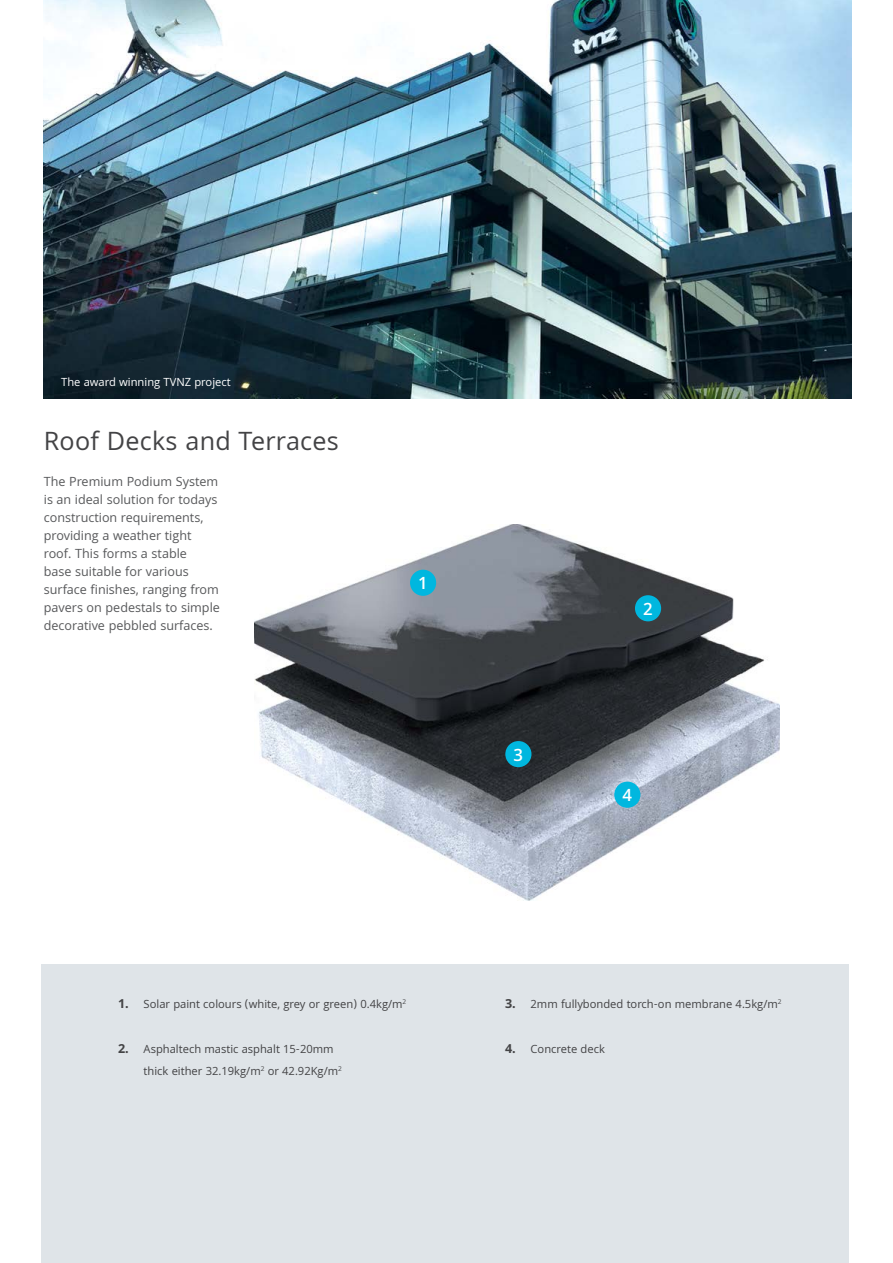
<style>
.page{position:relative;width:893px;height:1263px;background:#fff}
.page>*{position:absolute;margin:0;border:0;box-sizing:border-box;transform-origin:0 0}
.t1{font:27px "Khula";letter-spacing:.01em;color:#434345}
.t2{font:600 18px "Khula";color:#fff}
.t3{font:13.5px/18px "Khula";color:#58595b}
.t4{font:12px/22.5px "Khula";color:#434345}
.t5{font:12px "Khula";color:#fff}
.s1{font-weight:700;font-size:13.5px}
</style>
<div class="page">
<div style="left:41px;top:965px;width:808px;height:298px;background:#dfe4e8"></div>
<img style="left:44px;top:0;width:808px;height:399px">
<img style="left:255px;top:525px;width:525px;height:375px">
<div style="left:410px;top:570px;width:26px;height:26px;background:#00b7df;border-radius:50%"></div>
<div style="left:635px;top:595px;width:26px;height:26px;background:#00b7df;border-radius:50%"></div>
<div style="left:505px;top:741px;width:26px;height:26px;background:#00b7df;border-radius:50%"></div>
<div style="left:614px;top:782px;width:26px;height:26px;background:#00b7df;border-radius:50%"></div>
<p class="t5" style="left:61px;top:375px;width:171px">The award winning TVNZ project</p>
<h1 class="t1" style="left:44px;top:425px;width:297px">Roof Decks and Terraces</h1>
<p class="t3" style="left:44px;top:472px;width:178px">The Premium Podium System is an ideal solution for todays construction requirements, providing a weather tight roof. This forms a stable<br>base suitable for various surface finishes, ranging from pavers on pedestals to simple decorative pebbled surfaces.</p>
<h2 class="t2" style="left:418px;top:572px;width:11px">1</h2>
<p class="t4" style="left:118px;top:992px;width:290px"><span class="s1">1.</span> Solar paint colours (white, grey or green) 0.4kg/m<sup>2</sup></p>
<p class="t4" style="left:144px;top:1037px;width:200px;text-indent:-26px"><span class="s1">2.</span> Asphaltech mastic asphalt 15-20mm thick either 32.19kg/m<sup>2</sup> or 42.92Kg/m<sup>2</sup></p>
<h2 class="t2" style="left:514px;top:744px;width:11px">3</h2>
<h2 class="t2" style="left:643px;top:598px;width:11px">2</h2>
<h2 class="t2" style="left:623px;top:784px;width:11px">4</h2>
<p class="t4" style="left:505px;top:992px;width:278px"><span class="s1">3.</span> 2mm fullybonded torch-on membrane 4.5kg/m<sup>2</sup></p>
<p class="t4" style="left:505px;top:1037px;width:101px"><span class="s1">4.</span> Concrete deck</p>
</div>
